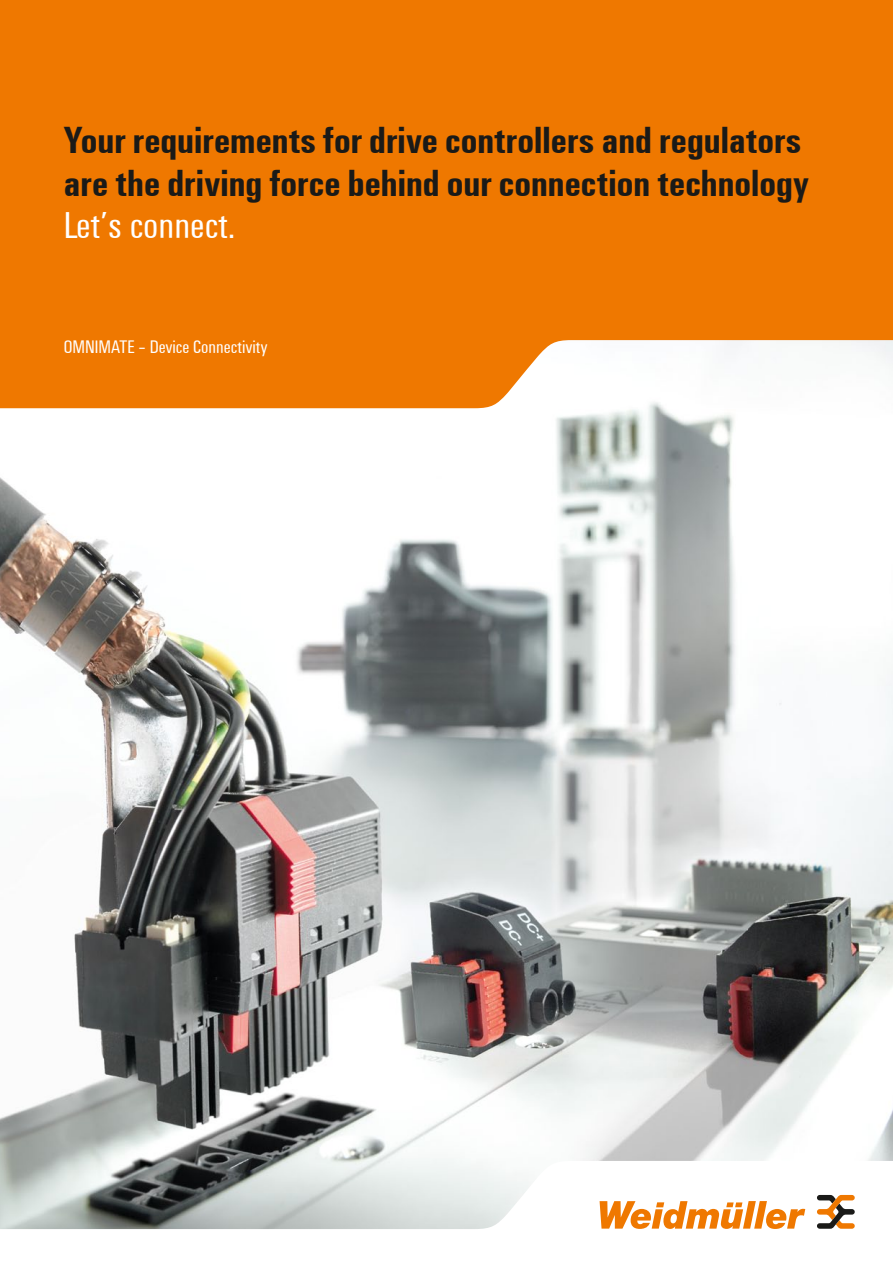
<style>
.page{position:relative;width:893px;height:1263px;background:#fff}
.page>*{position:absolute;margin:0;border:0;box-sizing:border-box;transform-origin:0 0}
.t1{font:700 39px/42.5px "Weidmueller Condensed";color:#1a1a18}
.t2{font:39px "Weidmueller Condensed";color:#fff}
.t3{font:18.75px "Weidmueller Condensed";color:#fff}
</style>
<div class="page">
<img style="left:0;top:408px;width:893px;height:753px">
<div style="left:0;top:0;width:893px;height:408px;background:#ef7800"></div>
<svg style="left:0;top:1161px;width:852px;height:68px"></svg>
<svg style="left:600px;top:1201px;width:205px;height:28px"></svg>
<svg style="left:817px;top:1195px;width:38px;height:34px"></svg>
<p class="t1" style="left:64px;top:118px;width:746px">Your requirements for drive controllers and regulators are the driving force behind our connection technology</p>
<p class="t2" style="left:64px;top:200px;width:173px">Let’s connect.</p>
<p class="t3" style="left:64px;top:334px;width:206px">OMNIMATE – Device Connectivity</p>
</div>
